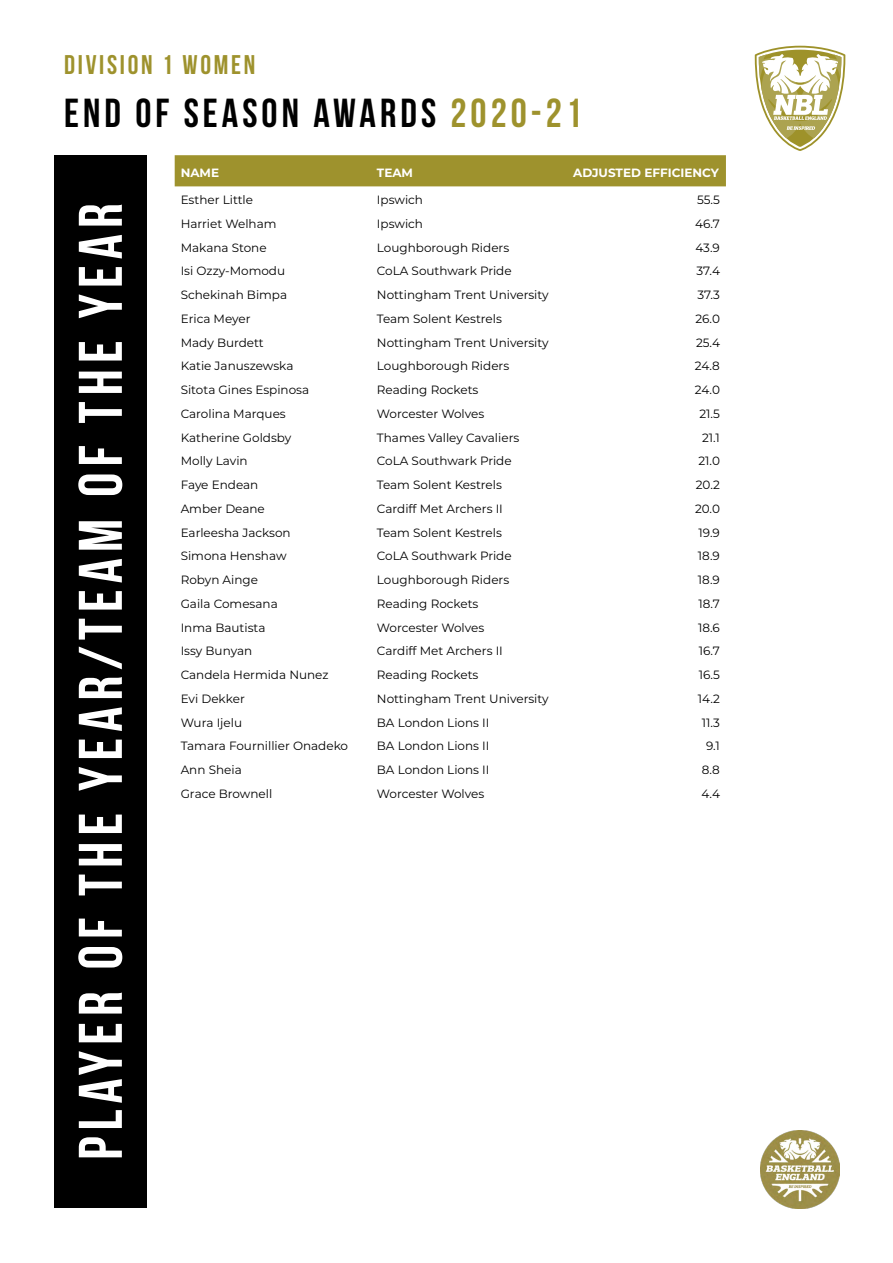
<style>
.page{position:relative;width:893px;height:1263px;background:#fff}
.page>*{position:absolute;margin:0;border:0;box-sizing:border-box;transform-origin:0 0}
.t1{font:700 61.5px "Bebas Neue";letter-spacing:.1em;color:#fff}
.t2{font:700 40.5px "Bebas Neue";letter-spacing:.1em;color:#000}
.t3{font:700 27px "Bebas Neue";letter-spacing:.1em;color:#9e922d}
.t4{font:12px "Montserrat";color:#000}
.t5{font:700 12px "Montserrat";color:#fff}
.s1{color:#9e922d}
</style>
<div class="page">
<div style="left:54px;top:155px;width:93px;height:1053px;background:#000"></div>
<div style="left:175px;top:155px;width:551px;height:31px;background:#9e922d"></div>
<img style="left:761px;top:1131px;width:78px;height:78px">
<svg style="left:755px;top:46px;width:90px;height:105px"></svg>
<h3 class="t3" style="left:64px;top:50px;width:193px">DIVISION 1 WOMEN</h3>
<h2 class="t2" style="left:64px;top:91px;width:519px">END OF SEASON AWARDS <span class="s1">2020-21</span></h2>
<h1 class="t1" style="left:67px;top:1160px;width:958px;rotate:-90deg">PLAYER OF THE YEAR/TEAM OF THE YEAR</h1>
<p class="t5" style="left:181px;top:164px;width:40px">NAME</p>
<p class="t5" style="left:377px;top:164px;width:38px">TEAM</p>
<p class="t5" style="left:573px;top:164px;width:147px">ADJUSTED EFFICIENCY</p>
<p class="t4" style="left:181px;top:191px;width:74px">Esther Little</p>
<p class="t4" style="left:377px;top:191px;width:48px">Ipswich</p>
<p class="t4" style="left:697px;top:191px;width:24px">55.5</p>
<p class="t4" style="left:181px;top:215px;width:97px">Harriet Welham</p>
<p class="t4" style="left:377px;top:215px;width:48px">Ipswich</p>
<p class="t4" style="left:695px;top:215px;width:26px">46.7</p>
<p class="t4" style="left:181px;top:239px;width:88px">Makana Stone</p>
<p class="t4" style="left:377px;top:239px;width:134px">Loughborough Riders</p>
<p class="t4" style="left:696px;top:239px;width:26px">43.9</p>
<p class="t4" style="left:181px;top:263px;width:106px">Isi Ozzy-Momodu</p>
<p class="t4" style="left:377px;top:263px;width:136px">CoLA Southwark Pride</p>
<p class="t4" style="left:697px;top:263px;width:25px">37.4</p>
<p class="t4" style="left:181px;top:287px;width:108px">Schekinah Bimpa</p>
<p class="t4" style="left:377px;top:287px;width:173px">Nottingham Trent University</p>
<p class="t4" style="left:697px;top:287px;width:24px">37.3</p>
<p class="t4" style="left:181px;top:310px;width:71px">Erica Meyer</p>
<p class="t4" style="left:377px;top:310px;width:127px">Team Solent Kestrels</p>
<p class="t4" style="left:695px;top:310px;width:26px">26.0</p>
<p class="t4" style="left:181px;top:334px;width:85px">Mady Burdett</p>
<p class="t4" style="left:377px;top:334px;width:173px">Nottingham Trent University</p>
<p class="t4" style="left:696px;top:334px;width:25px">25.4</p>
<p class="t4" style="left:181px;top:358px;width:114px">Katie Januszewska</p>
<p class="t4" style="left:377px;top:358px;width:134px">Loughborough Riders</p>
<p class="t4" style="left:695px;top:358px;width:27px">24.8</p>
<p class="t4" style="left:181px;top:382px;width:130px">Sitota Gines Espinosa</p>
<p class="t4" style="left:377px;top:382px;width:103px">Reading Rockets</p>
<p class="t4" style="left:695px;top:382px;width:27px">24.0</p>
<p class="t4" style="left:181px;top:405px;width:107px">Carolina Marques</p>
<p class="t4" style="left:377px;top:405px;width:109px">Worcester Wolves</p>
<p class="t4" style="left:699px;top:405px;width:22px">21.5</p>
<p class="t4" style="left:181px;top:429px;width:112px">Katherine Goldsby</p>
<p class="t4" style="left:377px;top:429px;width:144px">Thames Valley Cavaliers</p>
<p class="t4" style="left:702px;top:429px;width:19px">21.1</p>
<p class="t4" style="left:181px;top:453px;width:68px">Molly Lavin</p>
<p class="t4" style="left:377px;top:453px;width:136px">CoLA Southwark Pride</p>
<p class="t4" style="left:698px;top:453px;width:23px">21.0</p>
<p class="t4" style="left:181px;top:476px;width:79px">Faye Endean</p>
<p class="t4" style="left:377px;top:476px;width:127px">Team Solent Kestrels</p>
<p class="t4" style="left:696px;top:476px;width:26px">20.2</p>
<p class="t4" style="left:181px;top:500px;width:86px">Amber Deane</p>
<p class="t4" style="left:377px;top:500px;width:127px">Cardiff Met Archers II</p>
<p class="t4" style="left:695px;top:500px;width:26px">20.0</p>
<p class="t4" style="left:181px;top:524px;width:111px">Earleesha Jackson</p>
<p class="t4" style="left:377px;top:524px;width:127px">Team Solent Kestrels</p>
<p class="t4" style="left:699px;top:524px;width:23px">19.9</p>
<p class="t4" style="left:181px;top:548px;width:107px">Simona Henshaw</p>
<p class="t4" style="left:377px;top:548px;width:136px">CoLA Southwark Pride</p>
<p class="t4" style="left:698px;top:548px;width:23px">18.9</p>
<p class="t4" style="left:181px;top:572px;width:79px">Robyn Ainge</p>
<p class="t4" style="left:377px;top:572px;width:134px">Loughborough Riders</p>
<p class="t4" style="left:698px;top:572px;width:23px">18.9</p>
<p class="t4" style="left:181px;top:595px;width:99px">Gaila Comesana</p>
<p class="t4" style="left:377px;top:595px;width:103px">Reading Rockets</p>
<p class="t4" style="left:698px;top:595px;width:23px">18.7</p>
<p class="t4" style="left:181px;top:619px;width:86px">Inma Bautista</p>
<p class="t4" style="left:377px;top:619px;width:109px">Worcester Wolves</p>
<p class="t4" style="left:698px;top:619px;width:23px">18.6</p>
<p class="t4" style="left:181px;top:643px;width:73px">Issy Bunyan</p>
<p class="t4" style="left:377px;top:643px;width:127px">Cardiff Met Archers II</p>
<p class="t4" style="left:699px;top:643px;width:23px">16.7</p>
<p class="t4" style="left:181px;top:667px;width:149px">Candela Hermida Nunez</p>
<p class="t4" style="left:377px;top:667px;width:103px">Reading Rockets</p>
<p class="t4" style="left:699px;top:667px;width:23px">16.5</p>
<p class="t4" style="left:181px;top:690px;width:66px">Evi Dekker</p>
<p class="t4" style="left:377px;top:690px;width:173px">Nottingham Trent University</p>
<p class="t4" style="left:698px;top:690px;width:23px">14.2</p>
<p class="t4" style="left:181px;top:714px;width:63px">Wura Ijelu</p>
<p class="t4" style="left:377px;top:714px;width:114px">BA London Lions II</p>
<p class="t4" style="left:702px;top:714px;width:20px">11.3</p>
<p class="t4" style="left:181px;top:738px;width:169px">Tamara Fournillier Onadeko</p>
<p class="t4" style="left:377px;top:738px;width:114px">BA London Lions II</p>
<p class="t4" style="left:706px;top:738px;width:15px">9.1</p>
<p class="t4" style="left:181px;top:762px;width:63px">Ann Sheia</p>
<p class="t4" style="left:377px;top:762px;width:114px">BA London Lions II</p>
<p class="t4" style="left:702px;top:762px;width:20px">8.8</p>
<p class="t4" style="left:181px;top:785px;width:93px">Grace Brownell</p>
<p class="t4" style="left:377px;top:785px;width:109px">Worcester Wolves</p>
<p class="t4" style="left:701px;top:785px;width:20px">4.4</p>
</div>
